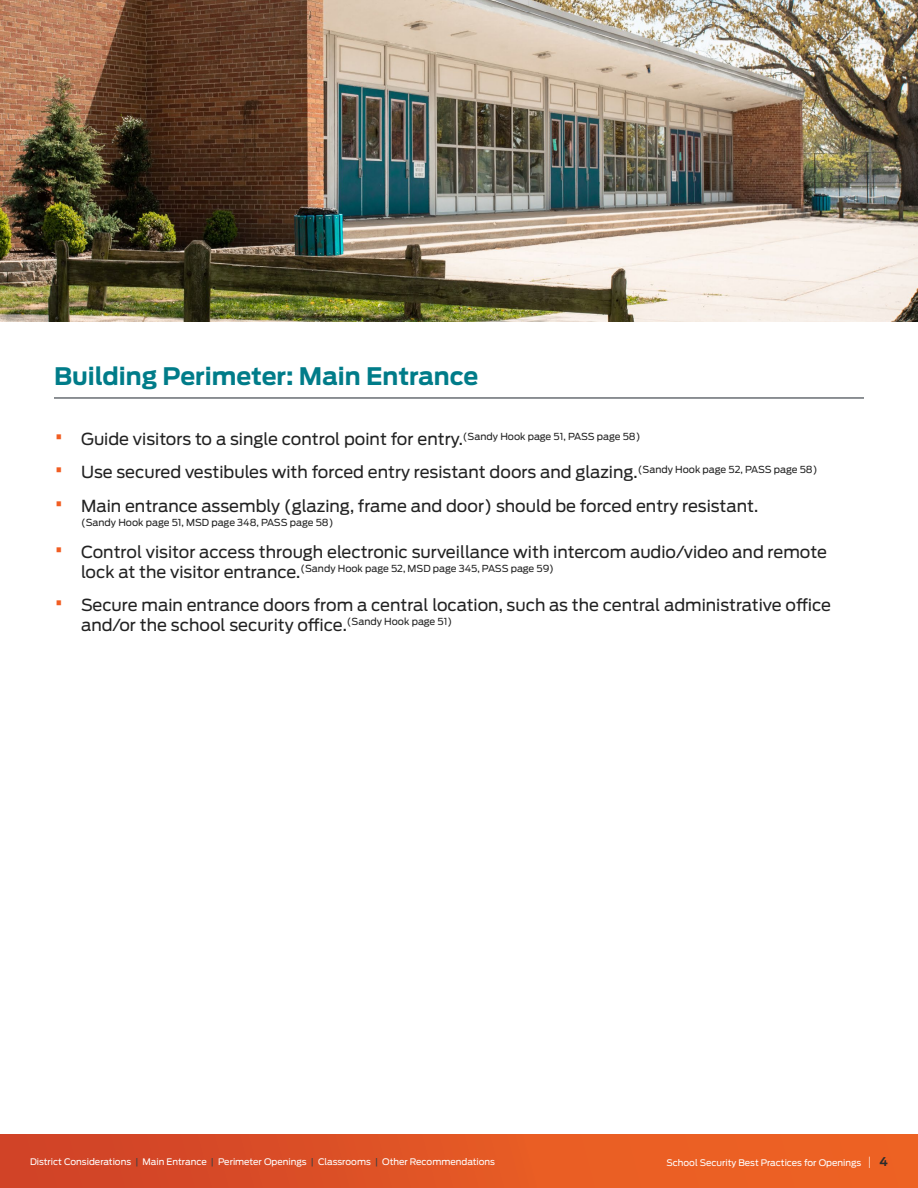
<style>
.page{position:relative;width:918px;height:1188px;background:#fff}
.page>*{position:absolute;margin:0;border:0;box-sizing:border-box;transform-origin:0 0}
.t1{font:700 24px "Antenna";color:#007c89}
.t2{font:16.5px/19.8px "Antenna";color:#222}
.t3{font:9.6px "Antenna";color:#222}
.t4{font:9px "Antenna";color:#fff}
.s1{font-size:27px;color:#f15d22}
.s2{font-size:16.5px}
.s3{color:#414042}
.s4{font-weight:200;font-size:12px}
.s5{font-weight:700;font-size:12px;color:#2c2c2c}
</style>
<div class="page">
<div style="left:0;top:1134px;width:918px;height:54px;background:linear-gradient(to right,#d04328,#f26723)"></div>
<hr style="left:54px;top:398px;width:810px;height:1px;background:#1d252d">
<img style="left:0;top:0;width:918px;height:322px">
<h1 class="t1" style="left:54px;top:359px;width:426px">Building Perimeter: Main Entrance</h1>
<p class="t2" style="left:54px;top:429px;width:588px"><span class="s1">•</span> Guide visitors to a single control point for entry.<sup>(Sandy</sup> <sup>Hook</sup> <sup>page</sup> <sup>51,</sup> <sup>PASS</sup> <sup>page</sup> <sup>58)</sup></p>
<p class="t2" style="left:54px;top:462px;width:765px"><span class="s1">•</span> Use secured vestibules with forced entry resistant doors and glazing.<sup>(Sandy</sup> <sup>Hook</sup> <sup>page</sup> <sup>52,</sup> <sup>PASS</sup> <sup>page</sup> <sup>58)</sup></p>
<p class="t2" style="left:54px;top:495px;width:706px"><span class="s1">•</span> Main entrance assembly (glazing, frame and door) should be forced entry resistant.</p>
<p class="t3" style="left:81px;top:516px;width:254px">(Sandy Hook page 51, MSD page 348, PASS page 58)</p>
<p class="t2" style="left:54px;top:542px;width:774px"><span class="s1">•</span> Control visitor access through electronic surveillance with intercom audio/video and remote</p>
<p class="t3" style="left:81px;top:562px;width:474px"><span class="s2">lock at the visitor entrance.</span>(Sandy Hook page 52, MSD page 345, PASS page 59)</p>
<p class="t2" style="left:81px;top:595px;width:752px;text-indent:-27px"><span class="s1">•</span> Secure main entrance doors from a central location, such as the central administrative office and/or the school security office.<sup>(Sandy</sup> <sup>Hook</sup> <sup>page</sup> <sup>51)</sup></p>
<p class="t4" style="left:30px;top:1156px;width:467px">District Considerations <span class="s3">|</span> Main Entrance <span class="s3">|</span> Perimeter Openings <span class="s3">|</span> Classrooms <span class="s3">|</span> Other Recommendations</p>
<p class="t4" style="left:666px;top:1156px;width:223px">School Security Best Practices for Openings <span class="s4">|</span> <span class="s5">4</span></p>
</div>
